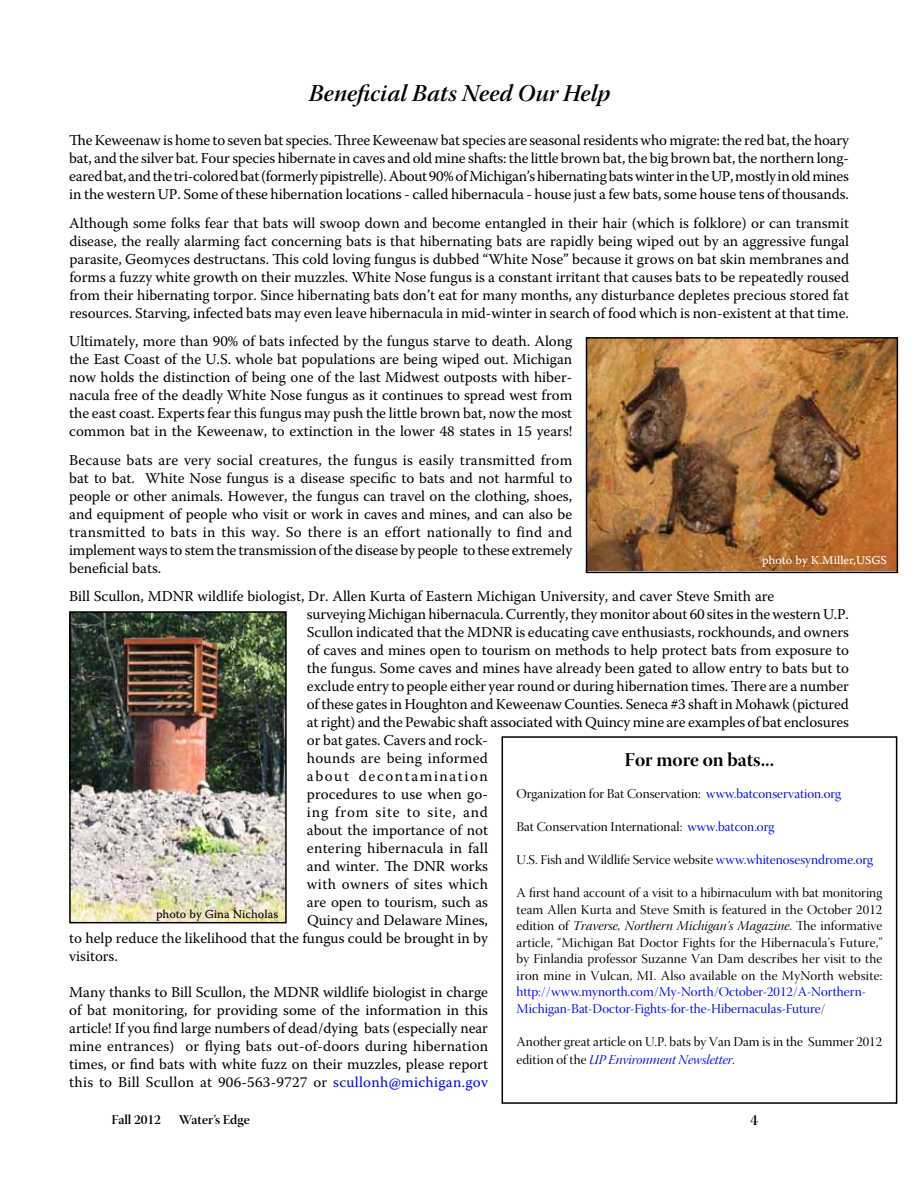
<style>
.page{position:relative;width:918px;height:1188px;background:#fff}
.page>*{position:absolute;margin:0;border:0;box-sizing:border-box;transform-origin:0 0}
.t1{font:24px "Warnock Pro Semibold It Subh";letter-spacing:.005em;color:#000}
.t2{font:19.5px "Warnock Pro Bold Disp";color:#000}
.t3{font:15px/18px "Warnock Pro";color:#000;text-align:justify}
.t4{font:15px "Warnock Pro";letter-spacing:.02em;color:#000}
.t5{font:15px "Warnock Pro";letter-spacing:.025em;color:#000}
.t6{font:15px "Warnock Pro";letter-spacing:.055em;color:#000}
.t7{font:15px "Warnock Pro";letter-spacing:.105em;color:#000}
.t8{font:15px "Warnock Pro Semibold Disp";color:#000}
.t9{font:13.5px/16.5px "Warnock Pro Disp";color:#000}
.t10{font:13.5px/16.5px "Warnock Pro Disp";color:#0003f9}
.t11{font:13.5px "Warnock Pro It Disp";letter-spacing:.005em;color:#000}
.t12{font:13.5px "Warnock Pro It Disp";color:#0000fb}
.t13{font:13.5px "Warnock Pro Semibold Disp";color:#000}
.t14{font:12px "Warnock Pro Capt";color:#fff}
.t15{font:12px "Warnock Pro Capt";color:#000}
.s1{color:#0000fb}
.s2{color:#0000fd}
.s3{color:#0003f8}
.s4{color:#0003fd}
.s5{font-family:"Warnock Pro Disp"}
.s6{font-family:"Warnock Pro Disp";color:#000}
.s7{color:#000}
</style>
<div class="page">
<img style="left:589px;top:340px;width:306px;height:230px">
<div style="left:586px;top:337px;width:312px;height:236px;border:2px solid #000"></div>
<img style="left:72px;top:614px;width:212px;height:306px">
<div style="left:69px;top:611px;width:218px;height:312px;border:2px solid #000"></div>
<div style="left:502px;top:736px;width:395px;height:368px;border:2px solid #000"></div>
<h1 class="t1" style="left:309px;top:79px;width:303px">Beneficial Bats Need Our Help</h1>
<p class="t3" style="left:69px;top:131px;width:781px">The Keweenaw is home to seven bat species. Three Keweenaw bat species are seasonal residents who migrate: the red bat, the hoary bat, and the silver bat. Four species hibernate in caves and old mine shafts: the little brown bat, the big brown bat, the northern long&shy;earedbat,andthe tri-coloredbat(formerlypipistrelle).About90%ofMichigan’shibernatingbatswinterintheUP,mostlyinoldmines in the western UP. Some of these hibernation locations - called hibernacula - house just a few bats, some house tens of thousands.</p>
<p class="t3" style="left:69px;top:213px;width:781px">Although some folks fear that bats will swoop down and become entangled in their hair (which is folklore) or can transmit disease, the really alarming fact concerning bats is that hibernating bats are rapidly being wiped out by an aggressive fungal parasite, Geomyces destructans. This cold loving fungus is dubbed “White Nose” because it grows on bat skin membranes and forms a fuzzy white growth on their muzzles. White Nose fungus is a constant irritant that causes bats to be repeatedly roused from their hibernating torpor. Since hibernating bats don’t eat for many months, any disturbance depletes precious stored fat resources. Starving, infected bats may even leave hibernacula in mid-winter in search of food which is non-existent at that time.</p>
<p class="t3" style="left:69px;top:332px;width:505px">Ultimately, more than 90% of bats infected by the fungus starve to death. Along the East Coast of the U.S. whole bat populations are being wiped out. Michigan now holds the distinction of being one of the last Midwest outposts with hiber&shy;nacula free of the deadly White Nose fungus as it continues to spread west from the east coast. Experts fear this fungus may push the little brown bat, now the most common bat in the Keweenaw, to extinction in the lower 48 states in 15 years!</p>
<p class="t3" style="left:69px;top:450px;width:505px">Because bats are very social creatures, the fungus is easily transmitted from bat to bat. White Nose fungus is a disease specific to bats and not harmful to people or other animals. However, the fungus can travel on the clothing, shoes, and equipment of people who visit or work in caves and mines, and can also be transmitted to bats in this way. So there is an effort nationally to find and implement ways to stem the transmission of the disease by people to these extremely beneficial bats.</p>
<p class="t3" style="left:69px;top:587px;width:707px">Bill Scullon, MDNR wildlife biologist, Dr. Allen Kurta of Eastern Michigan University, and caver Steve Smith are</p>
<p class="t3" style="left:307px;top:605px;width:543px">surveying Michigan hibernacula. Currently, they monitor about 60 sites in the western U.P.</p>
<p class="t3" style="left:307px;top:623px;width:544px">Scullon indicated that the MDNR is educating cave enthusiasts, rockhounds, and owners</p>
<p class="t3" style="left:307px;top:641px;width:543px">of caves and mines open to tourism on methods to help protect bats from exposure to</p>
<p class="t3" style="left:307px;top:659px;width:543px">the fungus. Some caves and mines have already been gated to allow entry to bats but to</p>
<p class="t3" style="left:307px;top:677px;width:543px">exclude entry to people either year round or during hibernation times. There are a number</p>
<p class="t3" style="left:307px;top:695px;width:543px">of these gates in Houghton and Keweenaw Counties. Seneca #3 shaft in Mohawk (pictured</p>
<p class="t3" style="left:307px;top:713px;width:543px">at right) and the Pewabic shaft associated with Quincy mine are examples of bat enclosures</p>
<p class="t3" style="left:307px;top:731px;width:183px">or bat gates. Cavers and rock-</p>
<p class="t4" style="left:307px;top:749px;width:183px">hounds are being informed</p>
<p class="t7" style="left:307px;top:767px;width:183px">about decontamination</p>
<p class="t3" style="left:307px;top:785px;width:183px">procedures to use when go-</p>
<p class="t6" style="left:307px;top:803px;width:183px">ing from site to site, and</p>
<p class="t3" style="left:307px;top:821px;width:183px">about the importance of not</p>
<p class="t4" style="left:307px;top:839px;width:183px">entering hibernacula in fall</p>
<p class="t3" style="left:307px;top:857px;width:183px">and winter. The DNR works</p>
<p class="t5" style="left:307px;top:875px;width:183px">with owners of sites which</p>
<p class="t3" style="left:307px;top:893px;width:183px">are open to tourism, such as</p>
<p class="t3" style="left:307px;top:911px;width:183px">Quincy and Delaware Mines,</p>
<p class="t3" style="left:69px;top:929px;width:420px">to help reduce the likelihood that the fungus could be brought in by</p>
<p class="t3" style="left:69px;top:947px;width:50px">visitors.</p>
<p class="t3" style="left:69px;top:983px;width:420px">Many thanks to Bill Scullon, the MDNR wildlife biologist in charge of bat monitoring, for providing some of the information in this article! If you find large numbers of dead/dying bats (especially near mine entrances) or flying bats out-of-doors during hibernation times, or find bats with white fuzz on their muzzles, please report this to Bill Scullon at 906-563-9727 or <span class="s1">scullonh@michigan.gov</span></p>
<p class="t14" style="left:762px;top:553px;width:126px">photo by K.Miller,USGS</p>
<h2 class="t2" style="left:625px;top:747px;width:151px">For more on bats...</h2>
<p class="t9" style="left:517px;top:787px;width:326px">Organization for Bat Conservation: <span class="s2">www.batconservation.org</span></p>
<p class="t9" style="left:517px;top:820px;width:259px">Bat Conservation International: <span class="s3">www.batcon.org</span></p>
<p class="t9" style="left:517px;top:853px;width:358px">U.S. Fish and Wildlife Service website <span class="s4">www.whitenosesyndrome.org</span></p>
<p class="t9" style="left:517px;top:886px;width:367px">A first hand account of a visit to a hibirnaculum with bat monitoring team Allen Kurta and Steve Smith is featured in the October 2012</p>
<p class="t11" style="left:517px;top:919px;width:367px"><span class="s5">edition of</span> Traverse, Northern Michigan’s Magazine<span class="s5">. The informative</span></p>
<p class="t9" style="left:517px;top:936px;width:368px;text-align:justify">article, “Michigan Bat Doctor Fights for the Hibernacula’s Future,” by Finlandia professor Suzanne Van Dam describes her visit to the iron mine in Vulcan, MI. Also available on the MyNorth website:</p>
<p class="t10" style="left:517px;top:985px;width:351px">http://www.mynorth.com/My-North/October-2012/A-Northern-<br>Michigan-Bat-Doctor-Fights-for-the-Hibernaculas-Future/</p>
<p class="t9" style="left:517px;top:1035px;width:367px">Another great article on U.P. bats by Van Dam is in the Summer 2012</p>
<p class="t12" style="left:517px;top:1052px;width:220px"><span class="s6">edition of the</span> UP Environment Newsletter<span class="s7">.</span></p>
<p class="t15" style="left:156px;top:907px;width:124px">photo by Gina Nicholas</p>
<p class="t13" style="left:112px;top:1112px;width:51px">Fall 2012</p>
<p class="t13" style="left:179px;top:1112px;width:72px">Water’s Edge</p>
<p class="t8" style="left:750px;top:1111px;width:9px">4</p>
</div>
